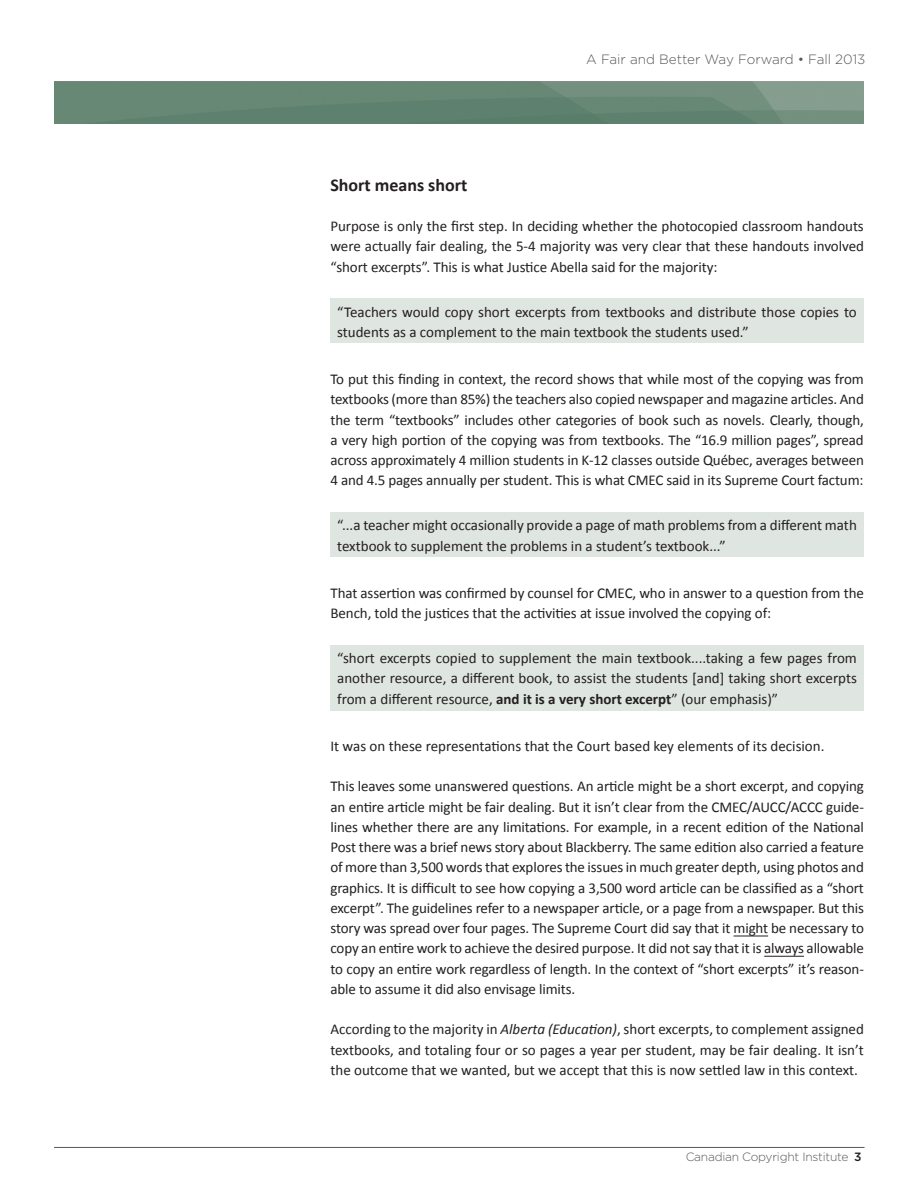
<style>
.page{position:relative;width:918px;height:1188px;background:#fff}
.page>*{position:absolute;margin:0;border:0;box-sizing:border-box;transform-origin:0 0}
.subhead_with_n{font:700 18px "Calibri";color:#231f20}
.subhead_with_n-2{font:15px/20.2px "Calibri";letter-spacing:-.005em;color:#231f20;text-align:justify}
.t1{font:300 13.5px "Gotham";color:#57585a}
.t2{font:300 12px "Gotham";letter-spacing:-.02em;color:#57585a}
.s1{font-weight:700}
.s2{font-style:italic}
.s3{font-weight:500;color:#231f20}
</style>
<div class="page">
<hr style="left:54px;top:1147px;width:811px;height:1px;background:#57585a">
<img style="left:54px;top:81px;width:810px;height:43px">
<hr style="left:734px;top:936px;width:34px;height:1px;background:#231f20">
<hr style="left:764px;top:956px;width:40px;height:1px;background:#231f20">
<div style="left:330px;top:298px;width:534px;height:46px;background:#dfe5e0"></div>
<div style="left:330px;top:512px;width:534px;height:45px;background:#dfe5e0"></div>
<div style="left:330px;top:645px;width:534px;height:65px;background:#dfe5e0"></div>
<p class="t1" style="left:586px;top:51px;width:281px">A Fair and Better Way Forward • Fall 2013</p>
<p class="subhead_with_n" style="left:330px;top:173px;width:138px">Short means short</p>
<p class="subhead_with_n-2" style="left:330px;top:215px;width:535px">Purpose is only the first step. In deciding whether the photocopied classroom handouts were actually fair dealing, the 5-4 majority was very clear that these handouts involved “short excerpts”. This is what Justice Abella said for the majority:</p>
<p class="subhead_with_n-2" style="left:337px;top:301px;width:521px">“Teachers would copy short excerpts from textbooks and distribute those copies to students as a complement to the main textbook the students used.”</p>
<p class="subhead_with_n-2" style="left:330px;top:368px;width:535px">To put this finding in context, the record shows that while most of the copying was from textbooks (more than 85%) the teachers also copied newspaper and magazine articles. And the term “textbooks” includes other categories of book such as novels. Clearly, though, a very high portion of the copying was from textbooks. The “16.9 million pages”, spread across approximately 4 million students in K-12 classes outside Québec, averages between 4 and 4.5 pages annually per student. This is what CMEC said in its Supreme Court factum:</p>
<p class="subhead_with_n-2" style="left:337px;top:514px;width:521px">“...a teacher might occasionally provide a page of math problems from a different math textbook to supplement the problems in a student’s textbook...”</p>
<p class="subhead_with_n-2" style="left:330px;top:582px;width:535px">That assertion was confirmed by counsel for CMEC, who in answer to a question from the<br>Bench, told the justices that the activities at issue involved the copying of:</p>
<p class="subhead_with_n-2" style="left:337px;top:647px;width:521px">“short excerpts copied to supplement the main textbook....taking a few pages from another resource, a different book, to assist the students [and] taking short excerpts from a different resource, <span class="s1">and it is a very short excerpt</span>” (our emphasis)”</p>
<p class="subhead_with_n-2" style="left:330px;top:735px;width:495px">It was on these representations that the Court based key elements of its decision.</p>
<p class="subhead_with_n-2" style="left:330px;top:775px;width:535px">This leaves some unanswered questions. An article might be a short excerpt, and copying an entire article might be fair dealing. But it isn’t clear from the CMEC/AUCC/ACCC guide&shy;lines whether there are any limitations. For example, in a recent edition of the National Post there was a brief news story about Blackberry. The same edition also carried a feature of more than 3,500 words that explores the issues in much greater depth, using photos and graphics. It is difficult to see how copying a 3,500 word article can be classified as a “short excerpt”. The guidelines refer to a newspaper article, or a page from a newspaper. But this story was spread over four pages. The Supreme Court did say that it might be necessary to copy an entire work to achieve the desired purpose. It did not say that it is always allowable to copy an entire work regardless of length. In the context of “short excerpts” it’s reason&shy;able to assume it did also envisage limits.</p>
<p class="subhead_with_n-2" style="left:330px;top:1018px;width:535px">According to the majority in <span class="s2">Alberta (Education)</span>, short excerpts, to complement assigned textbooks, and totaling four or so pages a year per student, may be fair dealing. It isn’t the outcome that we wanted, but we accept that this is now settled law in this context.</p>
<p class="t2" style="left:686px;top:1149px;width:177px">Canadian Copyright Institute <span class="s3">3</span></p>
</div>
